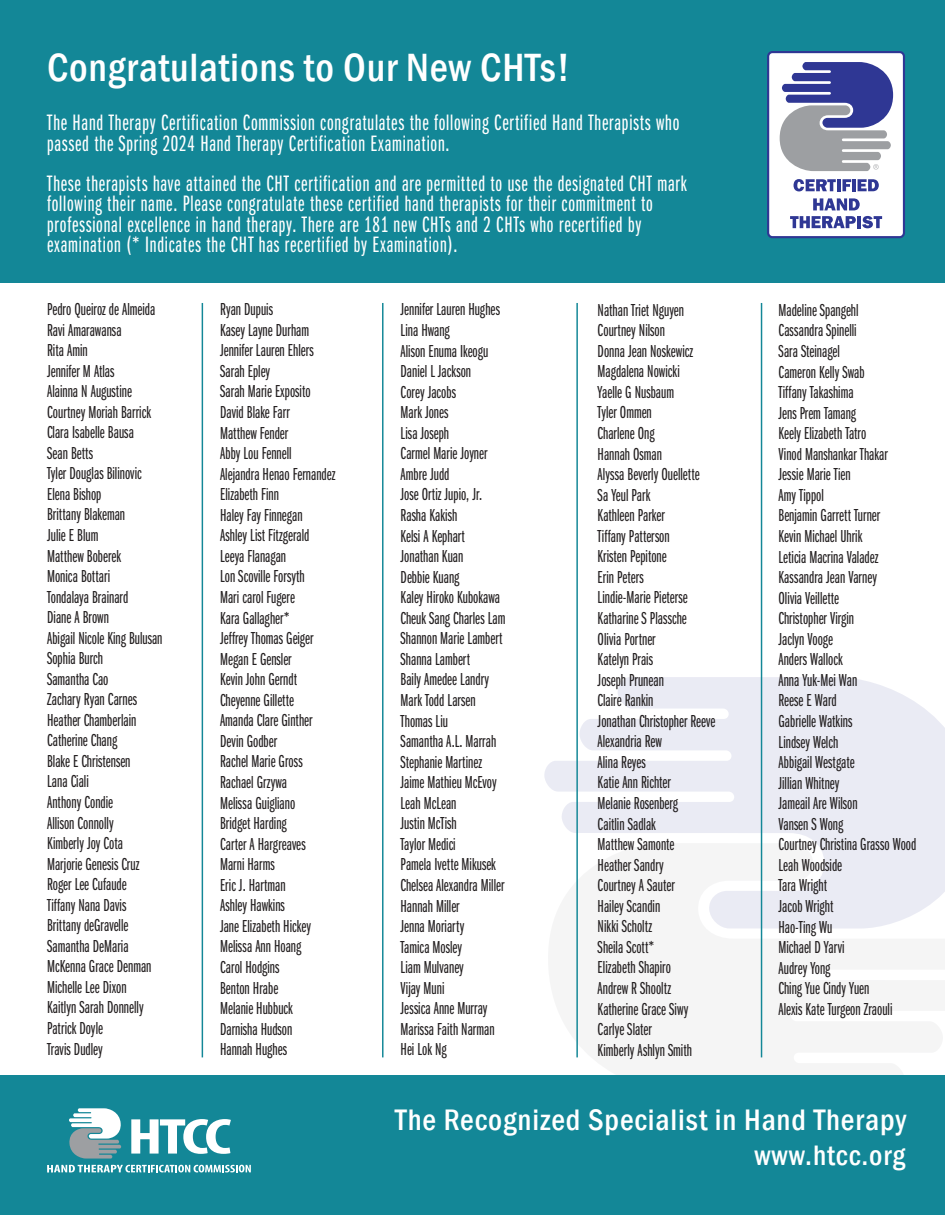
<style>
.page{position:relative;width:945px;height:1215px;background:#fff}
.page>*{position:absolute;margin:0;border:0;box-sizing:border-box;transform-origin:0 0}
.t1{font:500 condensed 40.5px "Franklin Gothic";letter-spacing:.02em;color:#fff}
.t2{font:500 condensed 30.45px "Franklin Gothic";letter-spacing:.03em;color:#fff}
.t3{font:500 condensed 28.95px "Franklin Gothic";letter-spacing:.03em;color:#fff}
.t4{font:23.1px/20.2px "Franklin Gothic URW Ext Com D Boo";letter-spacing:.035em;color:#fff}
.t5{font:18px/20.5px "Franklin Gothic URW Ext Com D Boo";color:#231f20}
</style>
<div class="page">
<svg style="left:544px;top:677px;width:401px;height:166px;fill:#eaebf4"></svg>
<svg style="left:576px;top:843px;width:369px;height:215px;fill:#f5f5f5"></svg>
<div style="left:0;top:1075px;width:945px;height:140px;background:#138797"></div>
<div style="left:0;top:0;width:945px;height:282px;background:#138797"></div>
<div style="left:768px;top:52px;width:136px;height:185px;background:#fff;border-radius:4px"></div>
<div style="left:767px;top:51px;width:138px;height:187px;border:2px solid #2f3794;border-radius:4px"></div>
<svg style="left:780px;top:62px;width:113px;height:109px"></svg>
<svg style="left:794px;top:179px;width:42px;height:12px"></svg>
<hr style="left:837px;top:179px;width:4px;height:12px;background:#2f3794">
<svg style="left:842px;top:179px;width:9px;height:12px"></svg>
<hr style="left:852px;top:179px;width:4px;height:12px;background:#2f3794">
<svg style="left:858px;top:179px;width:21px;height:12px"></svg>
<svg style="left:813px;top:198px;width:47px;height:12px"></svg>
<svg style="left:790px;top:216px;width:66px;height:12px"></svg>
<hr style="left:857px;top:216px;width:4px;height:12px;background:#2f3794">
<svg style="left:862px;top:216px;width:20px;height:12px"></svg>
<svg style="left:47px;top:1165px;width:204px;height:8px"></svg>
<svg style="left:69px;top:1108px;width:52px;height:51px;background:#9fbdc2"></svg>
<svg style="left:131px;top:1119px;width:100px;height:35px"></svg>
<hr style="left:202px;top:303px;width:1px;height:754px;background:#138797">
<hr style="left:382px;top:303px;width:2px;height:754px;background:#138797">
<hr style="left:576px;top:303px;width:2px;height:754px;background:#138797">
<hr style="left:761px;top:303px;width:1px;height:754px;background:#138797">
<h1 class="t1" style="left:47px;top:41px;width:525px">Congratulations to Our New CHTs!</h1>
<p class="t4" style="left:47px;top:113px;width:634px">The Hand Therapy Certification Commission congratulates the following Certified Hand Therapists who passed the Spring 2024 Hand Therapy Certification Examination.</p>
<p class="t4" style="left:47px;top:174px;width:641px">These therapists have attained the CHT certification and are permitted to use the designated CHT mark following their name. Please congratulate these certified hand therapists for their commitment to professional excellence in hand therapy. There are 181 new CHTs and 2 CHTs who recertified by examination (* Indicates the CHT has recertified by Examination).</p>
<p class="t5" style="left:47px;top:299px;width:117px">Pedro Queiroz de Almeida<br>Ravi Amarawansa<br>Rita Amin<br>Jennifer M Atlas<br>Alainna N Augustine<br>Courtney Moriah Barrick<br>Clara Isabelle Bausa<br>Sean Betts<br>Tyler Douglas Bilinovic<br>Elena Bishop<br>Brittany Blakeman<br>Julie E Blum<br>Matthew Boberek<br>Monica Bottari<br>Tondalaya Brainard<br>Diane A Brown<br>Abigail Nicole King Bulusan<br>Sophia Burch<br>Samantha Cao<br>Zachary Ryan Carnes<br>Heather Chamberlain<br>Catherine Chang<br>Blake E Christensen<br>Lana Ciali<br>Anthony Condie<br>Allison Connolly<br>Kimberly Joy Cota<br>Marjorie Genesis Cruz<br>Roger Lee Cufaude<br>Tiffany Nana Davis<br>Brittany deGravelle<br>Samantha DeMaria<br>McKenna Grace Denman<br>Michelle Lee Dixon<br>Kaitlyn Sarah Donnelly<br>Patrick Doyle<br>Travis Dudley</p>
<p class="t5" style="left:220px;top:299px;width:117px">Ryan Dupuis<br>Kasey Layne Durham<br>Jennifer Lauren Ehlers<br>Sarah Epley<br>Sarah Marie Exposito<br>David Blake Farr<br>Matthew Fender<br>Abby Lou Fennell<br>Alejandra Henao Fernandez<br>Elizabeth Finn<br>Haley Fay Finnegan<br>Ashley List Fitzgerald<br>Leeya Flanagan<br>Lon Scoville Forsyth<br>Mari carol Fugere<br>Kara Gallagher*<br>Jeffrey Thomas Geiger<br>Megan E Gensler<br>Kevin John Gerndt<br>Cheyenne Gillette<br>Amanda Clare Ginther<br>Devin Godber<br>Rachel Marie Gross<br>Rachael Grzywa<br>Melissa Guigliano<br>Bridget Harding<br>Carter A Hargreaves<br>Marni Harms<br>Eric J. Hartman<br>Ashley Hawkins<br>Jane Elizabeth Hickey<br>Melissa Ann Hoang<br>Carol Hodgins<br>Benton Hrabe<br>Melanie Hubbuck<br>Darnisha Hudson<br>Hannah Hughes</p>
<p class="t5" style="left:401px;top:300px;width:106px">Jennifer Lauren Hughes<br>Lina Hwang<br>Alison Enuma Ikeogu<br>Daniel L Jackson<br>Corey Jacobs<br>Mark Jones<br>Lisa Joseph<br>Carmel Marie Joyner<br>Ambre Judd<br>Jose Ortiz Jupio, Jr.<br>Rasha Kakish<br>Kelsi A Kephart<br>Jonathan Kuan<br>Debbie Kuang<br>Kaley Hiroko Kubokawa<br>Cheuk Sang Charles Lam<br>Shannon Marie Lambert<br>Shanna Lambert<br>Baily Amedee Landry<br>Mark Todd Larsen<br>Thomas Liu<br>Samantha A.L. Marrah<br>Stephanie Martinez<br>Jaime Mathieu McEvoy<br>Leah McLean<br>Justin McTish<br>Taylor Medici<br>Pamela Ivette Mikusek<br>Chelsea Alexandra Miller<br>Hannah Miller<br>Jenna Moriarty<br>Tamica Mosley<br>Liam Mulvaney<br>Vijay Muni<br>Jessica Anne Murray<br>Marissa Faith Narman<br>Hei Lok Ng</p>
<p class="t5" style="left:598px;top:300px;width:119px">Nathan Triet Nguyen<br>Courtney Nilson<br>Donna Jean Noskewicz<br>Magdalena Nowicki<br>Yaelle G Nusbaum<br>Tyler Ommen<br>Charlene Ong<br>Hannah Osman<br>Alyssa Beverly Ouellette<br>Sa Yeul Park<br>Kathleen Parker<br>Tiffany Patterson<br>Kristen Pepitone<br>Erin Peters<br>Lindie-Marie Pieterse<br>Katharine S Plassche<br>Olivia Portner<br>Katelyn Prais<br>Joseph Prunean<br>Claire Rankin<br>Jonathan Christopher Reeve<br>Alexandria Rew<br>Alina Reyes<br>Katie Ann Richter<br>Melanie Rosenberg<br>Caitlin Sadlak<br>Matthew Samonte<br>Heather Sandry<br>Courtney A Sauter<br>Hailey Scandin<br>Nikki Scholtz<br>Sheila Scott*<br>Elizabeth Shapiro<br>Andrew R Shooltz<br>Katherine Grace Siwy<br>Carlye Slater<br>Kimberly Ashlyn Smith</p>
<p class="t5" style="left:779px;top:300px;width:139px">Madeline Spangehl<br>Cassandra Spinelli<br>Sara Steinagel<br>Cameron Kelly Swab<br>Tiffany Takashima<br>Jens Prem Tamang<br>Keely Elizabeth Tatro<br>Vinod Manshankar Thakar<br>Jessie Marie Tien<br>Amy Tippol<br>Benjamin Garrett Turner<br>Kevin Michael Uhrik<br>Leticia Macrina Valadez<br>Kassandra Jean Varney<br>Olivia Veillette<br>Christopher Virgin<br>Jaclyn Vooge<br>Anders Wallock<br>Anna Yuk-Mei Wan<br>Reese E Ward<br>Gabrielle Watkins<br>Lindsey Welch<br>Abbigail Westgate<br>Jillian Whitney<br>Jameail Are Wilson<br>Vansen S Wong<br>Courtney Christina Grasso Wood<br>Leah Woodside<br>Tara Wright<br>Jacob Wright<br>Hao-Ting Wu<br>Michael D Yarvi<br>Audrey Yong<br>Ching Yue Cindy Yuen<br>Alexis Kate Turgeon Zraouli</p>
<h2 class="t2" style="left:395px;top:1100px;width:512px">The Recognized Specialist in Hand Therapy</h2>
<h3 class="t3" style="left:754px;top:1136px;width:152px">www.htcc.org</h3>
</div>
